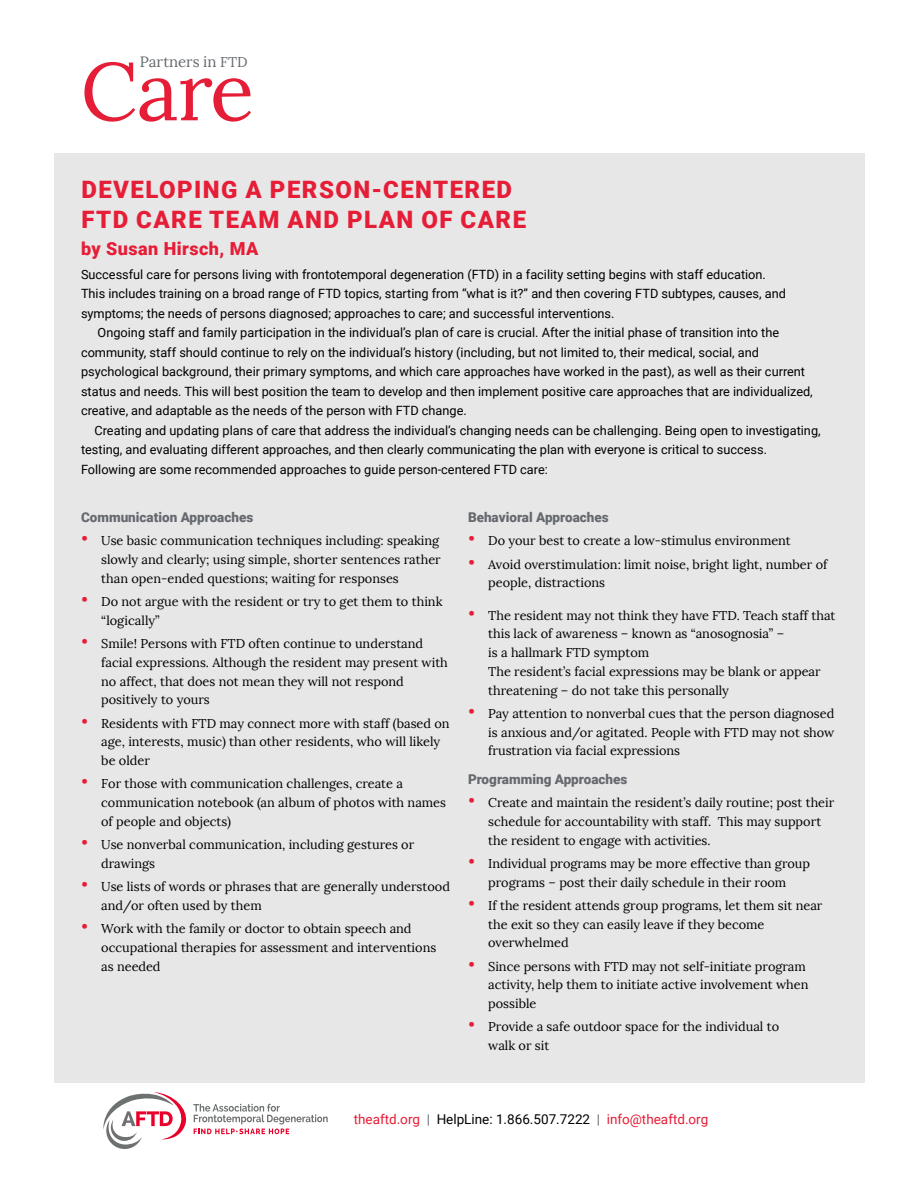
<style>
.page{position:relative;width:918px;height:1188px;background:#fff}
.page>*{position:absolute;margin:0;border:0;box-sizing:border-box;transform-origin:0 0}
.t1{font:81.45px "Lora";color:#e61d36}
.t2{font:900 24px/30px "Roboto";letter-spacing:.06em;color:#e61d36}
.t3{font:900 18px "Roboto";letter-spacing:.025em;color:#e61d36}
.t4{font:15px "Lora";letter-spacing:.005em;color:#65696e}
.t5{font:900 13.5px "Roboto";color:#65696e}
.t6{font:13.5px "Roboto";color:#e61d36}
.t7{font:12.75px/18.8px "Lora";color:#000}
.t8{font:12.75px/19.5px "Roboto";color:#000}
.s1{font-size:14.1px}
.s2{font-family:"Roboto";font-weight:900;font-size:18.75px;color:#e61d36}
.s3{color:#65696e}
.s4{color:#000}
</style>
<div class="page">
<div style="left:54px;top:153px;width:810px;height:929px;background:#e7e7e8"></div>
<svg style="left:103px;top:1092px;width:225px;height:57px"></svg>
<p class="t4" style="left:140px;top:56px;width:109px">Partners in <span class="s1">FTD</span></p>
<h1 class="t1" style="left:81px;top:58px;width:175px">Care</h1>
<h2 class="t2" style="left:81px;top:177px;width:446px">DEVELOPING A PERSON-CENTERED<br>FTD CARE TEAM AND PLAN OF CARE</h2>
<h3 class="t3" style="left:81px;top:242px;width:179px">by Susan Hirsch, MA</h3>
<p class="t8" style="left:81px;top:264px;width:707px">Successful care for persons living with frontotemporal degeneration (FTD) in a facility setting begins with staff education.<br>This includes training on a broad range of FTD topics, starting from “what is it?” and then covering FTD subtypes, causes, and symptoms; the needs of persons diagnosed; approaches to care; and successful interventions.</p>
<p class="t8" style="left:81px;top:323px;width:733px;text-indent:17px">Ongoing staff and family participation in the individual’s plan of care is crucial. After the initial phase of transition into the community, staff should continue to rely on the individual’s history (including, but not limited to, their medical, social, and psychological background, their primary symptoms, and which care approaches have worked in the past), as well as their current status and needs. This will best position the team to develop and then implement positive care approaches that are individualized, creative, and adaptable as the needs of the person with FTD change.</p>
<p class="t8" style="left:81px;top:420px;width:741px;text-indent:14px">Creating and updating plans of care that address the individual’s changing needs can be challenging. Being open to investigating, testing, and evaluating different approaches, and then clearly communicating the plan with everyone is critical to success.<br>Following are some recommended approaches to guide person-centered FTD care:</p>
<p class="t5" style="left:81px;top:512px;width:174px">Communication Approaches</p>
<p class="t7" style="left:101px;top:533px;width:341px;text-align:justify;text-indent:-20px"><span class="s2">•</span> Use basic communication techniques including: speaking slowly and clearly; using simple, shorter sentences rather than open-ended questions; waiting for responses</p>
<p class="t7" style="left:101px;top:594px;width:343px;text-indent:-20px"><span class="s2">•</span> Do not argue with the resident or try to get them to think “logically”</p>
<p class="t7" style="left:101px;top:636px;width:348px;text-indent:-20px"><span class="s2">•</span> Smile! Persons with FTD often continue to understand facial expressions. Although the resident may present with no affect, that does not mean they will not respond positively to yours</p>
<p class="t7" style="left:101px;top:715px;width:350px;text-indent:-20px"><span class="s2">•</span> Residents with FTD may connect more with staff (based on age, interests, music) than other residents, who will likely be older</p>
<p class="t7" style="left:101px;top:776px;width:346px;text-indent:-20px"><span class="s2">•</span> For those with communication challenges, create a communication notebook (an album of photos with names of people and objects)</p>
<p class="t7" style="left:101px;top:837px;width:315px;text-indent:-20px"><span class="s2">•</span> Use nonverbal communication, including gestures or drawings</p>
<p class="t7" style="left:101px;top:879px;width:350px;text-indent:-20px"><span class="s2">•</span> Use lists of words or phrases that are generally understood and/or often used by them</p>
<p class="t7" style="left:101px;top:921px;width:337px;text-indent:-20px"><span class="s2">•</span> Work with the family or doctor to obtain speech and occupational therapies for assessment and interventions as needed</p>
<p class="t5" style="left:468px;top:512px;width:142px">Behavioral Approaches</p>
<p class="t7" style="left:468px;top:533px;width:324px"><span class="s2">•</span> Do your best to create a low-stimulus environment</p>
<p class="t7" style="left:488px;top:556px;width:341px;text-indent:-20px"><span class="s2">•</span> Avoid overstimulation: limit noise, bright light, number of people, distractions</p>
<p class="t7" style="left:488px;top:607px;width:349px;text-indent:-20px"><span class="s2">•</span> The resident may not think they have FTD. Teach staff that this lack of awareness – known as “anosognosia” –<br>is a hallmark FTD symptom<br>The resident’s facial expressions may be blank or appear threatening – do not take this personally</p>
<p class="t7" style="left:488px;top:705px;width:348px;text-align:justify;text-indent:-20px"><span class="s2">•</span> Pay attention to nonverbal cues that the person diagnosed is anxious and/or agitated. People with FTD may not show frustration via facial expressions</p>
<p class="t5" style="left:468px;top:774px;width:161px">Programming Approaches</p>
<p class="t7" style="left:488px;top:795px;width:348px;text-indent:-20px"><span class="s2">•</span> Create and maintain the resident’s daily routine; post their schedule for accountability with staff. This may support the resident to engage with activities.</p>
<p class="t7" style="left:468px;top:855px;width:344px;text-align:center"><span class="s2">•</span> Individual programs may be more effective than group programs – post their daily schedule in their room</p>
<p class="t7" style="left:488px;top:897px;width:336px;text-indent:-20px"><span class="s2">•</span> If the resident attends group programs, let them sit near the exit so they can easily leave if they become overwhelmed</p>
<p class="t7" style="left:488px;top:958px;width:322px;text-indent:-20px"><span class="s2">•</span> Since persons with FTD may not self-initiate program activity, help them to initiate active involvement when possible</p>
<p class="t7" style="left:488px;top:1019px;width:292px;text-indent:-20px"><span class="s2">•</span> Provide a safe outdoor space for the individual to walk or sit</p>
<p class="t6" style="left:354px;top:1110px;width:356px">theaftd.org <span class="s3">|</span> <span class="s4">HelpLine: 1.866.507.7222</span> <span class="s3">|</span> info@theaftd.org</p>
</div>
